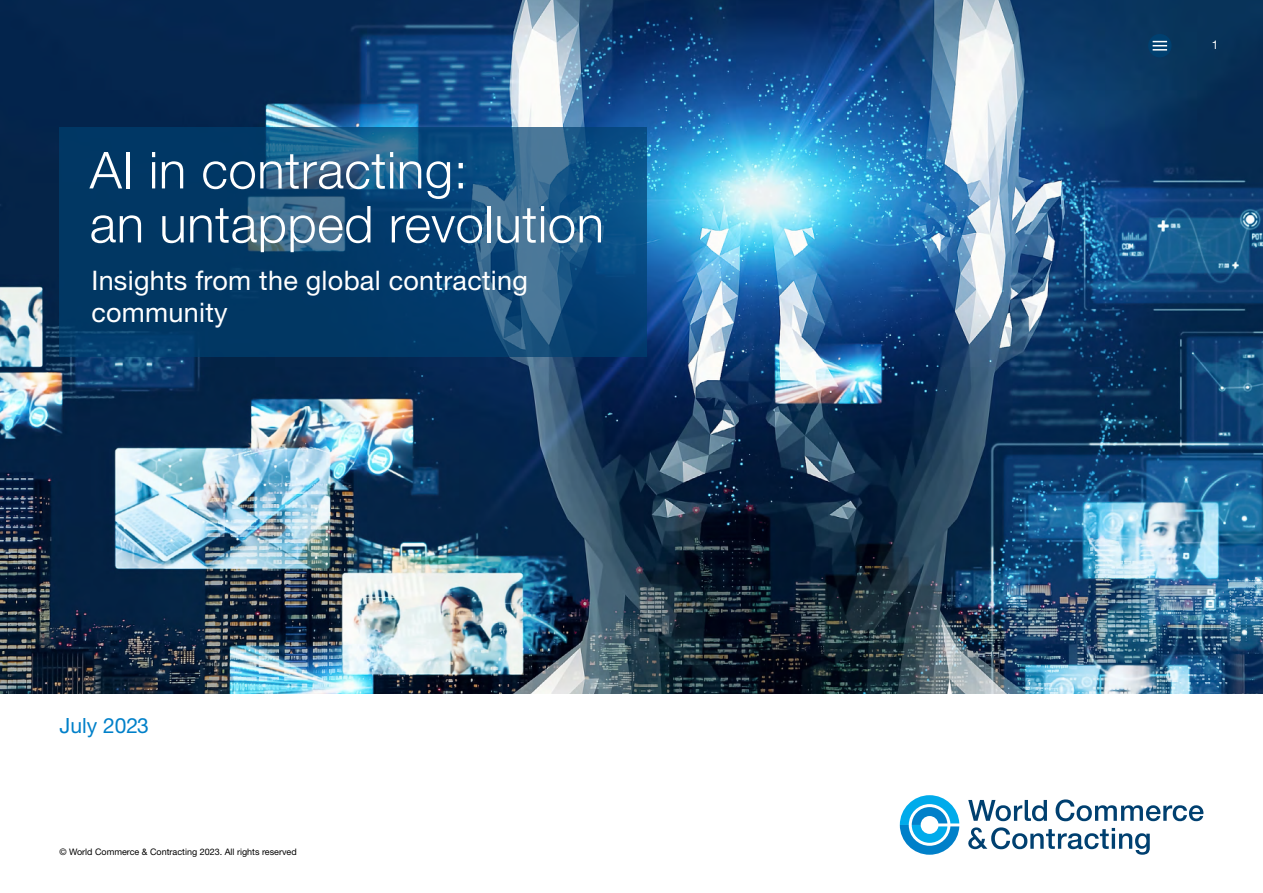
<style>
.page{position:relative;width:1263px;height:893px;background:#fff}
.page>*{position:absolute;margin:0;border:0;box-sizing:border-box;transform-origin:0 0}
.t1{font:300 51px/54px "Helvetica Neue LT Std";letter-spacing:.01em;color:#fff}
.t2{font:27px/31.5px "Helvetica Neue LT Std";letter-spacing:.01em;color:#fff}
.t3{font:21px "Helvetica Neue LT Std";color:#0080c9}
.t4{font:12px "Helvetica Neue LT Std";color:#fff}
.t5{font:9px "Helvetica Neue LT Std";color:#000}
</style>
<div class="page">
<img style="left:0;top:0;width:1263px;height:693px">
<div style="left:1148px;top:34px;width:23px;height:23px;background:#004070;border-radius:50%"></div>
<svg style="left:1152px;top:41px;width:15px;height:10px"></svg>
<svg style="left:900px;top:795px;width:59px;height:60px"></svg>
<svg style="left:1055px;top:799px;width:148px;height:22px"></svg>
<svg style="left:968px;top:800px;width:79px;height:21px"></svg>
<svg style="left:968px;top:827px;width:182px;height:28px"></svg>
<svg style="left:60px;top:128px;width:587px;height:229px;background:#0e4774"></svg>
<h1 class="t1" style="left:90px;top:142px;width:516px">AI in contracting:<br>an untapped revolution</h1>
<h2 class="t2" style="left:91px;top:264px;width:438px">Insights from the global contracting community</h2>
<h3 class="t3" style="left:60px;top:713px;width:91px">July 2023</h3>
<p class="t5" style="left:60px;top:846px;width:239px">© World Commerce &amp; Contracting 2023. All rights reserved</p>
<h3 class="t4" style="left:1212px;top:38px;width:8px">1</h3>
</div>
